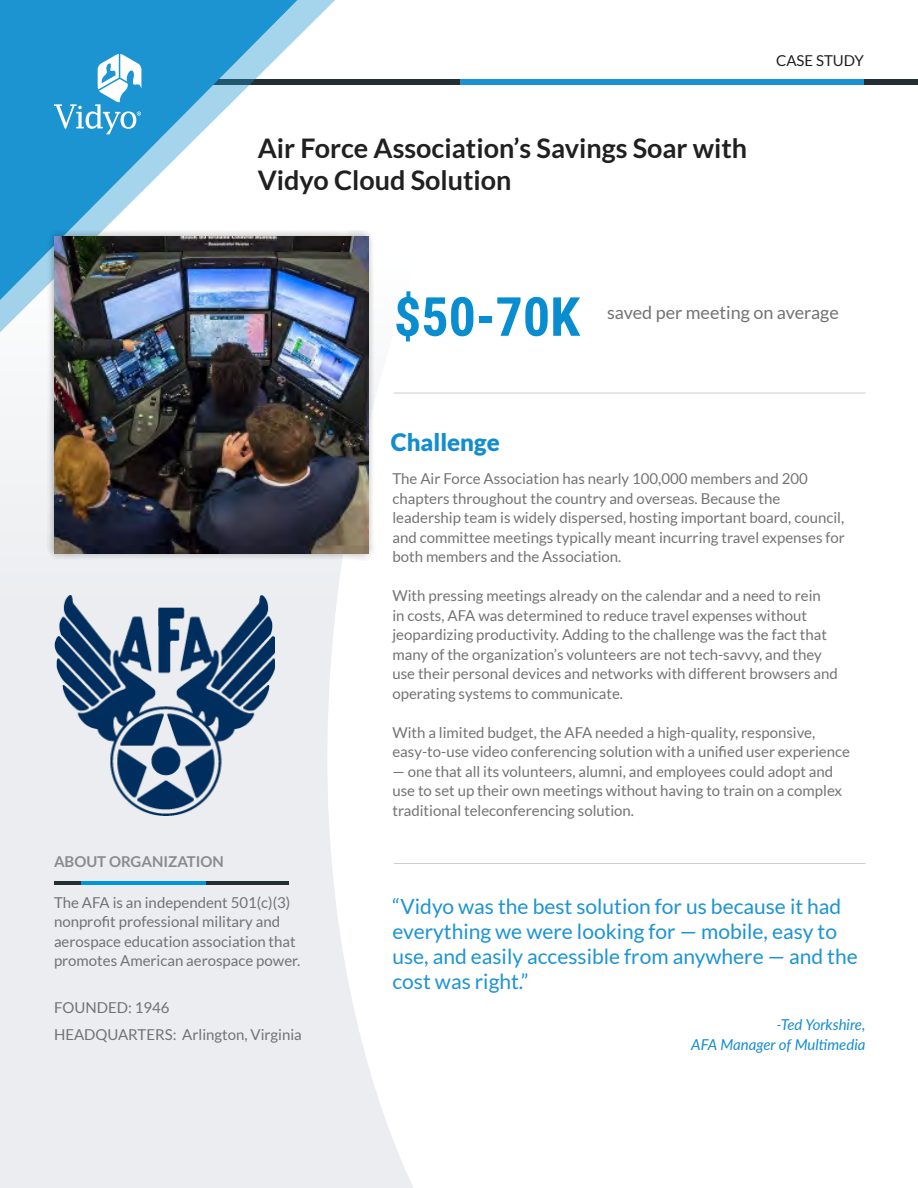
<style>
.page{position:relative;width:918px;height:1188px;background:#fff}
.page>*{position:absolute;margin:0;border:0;box-sizing:border-box;transform-origin:0 0}
.t1{font:700 54px "Roboto Condensed";color:#088dd0}
.t2{font:700 27px/32.4px "Lato";color:#202020}
.t3{font:900 24px "Lato";color:#148dcd}
.t4{font:21px/25.2px "Lato";color:#1c94d2}
.t5{font:18px "Lato";color:#737375}
.t6{font:15px/19.5px "Lato";color:#737375}
.t7{font:15px/19.5px "Lato";color:#727273}
.t8{font:italic 15px/19.5px "Lato";color:#148dcd;text-align:right}
.t9{font:700 15px "Lato";color:#727273}
.t10{font:15px "Lato";color:#202020}
</style>
<div class="page">
<div style="left:0;top:79px;width:918px;height:6px;background:#242f33"></div>
<div style="left:461px;top:79px;width:403px;height:6px;background:#1a91d1"></div>
<div style="left:0;top:413px;width:208px;height:775px;background:#ebedf0"></div>
<svg style="left:208px;top:392px;width:220px;height:796px;fill:#ebedf0"></svg>
<svg style="left:0;top:0;width:335px;height:333px"></svg>
<svg style="left:0;top:0;width:297px;height:300px;fill:#1c94d2"></svg>
<hr style="left:394px;top:863px;width:472px;height:1px;background:#ccc">
<svg style="left:54px;top:54px;width:87px;height:80px"></svg>
<hr style="left:54px;top:881px;width:235px;height:4px;background:#242f33">
<hr style="left:82px;top:881px;width:124px;height:4px;background:#0095da">
<div style="left:47px;top:230px;width:328px;height:330px;background:#000;opacity:.3"></div>
<img style="left:54px;top:237px;width:314px;height:317px">
<hr style="left:394px;top:393px;width:472px;height:1px;background:#ccc">
<img style="left:54px;top:595px;width:220px;height:221px">
<h2 class="t2" style="left:258px;top:131px;width:491px">Air Force Association’s Savings Soar with<br>Vidyo Cloud Solution</h2>
<p class="t10" style="left:776px;top:52px;width:89px">CASE STUDY</p>
<h1 class="t1" style="left:394px;top:279px;width:188px">$50-70K</h1>
<p class="t5" style="left:607px;top:303px;width:233px">saved per meeting on average</p>
<h3 class="t3" style="left:391px;top:429px;width:110px">Challenge</h3>
<p class="t9" style="left:54px;top:853px;width:171px">ABOUT ORGANIZATION</p>
<p class="t7" style="left:54px;top:893px;width:248px">The AFA is an independent 501(c)(3) nonprofit professional military and aerospace education association that promotes American aerospace power.</p>
<p class="t7" style="left:54px;top:994px;width:249px;line-height:27px">FOUNDED: 1946<br>HEADQUARTERS: Arlington, Virginia</p>
<p class="t6" style="left:392px;top:469px;width:454px">The Air Force Association has nearly 100,000 members and 200 chapters throughout the country and overseas. Because the leadership team is widely dispersed, hosting important board, council, and committee meetings typically meant incurring travel expenses for both members and the Association.</p>
<p class="t6" style="left:392px;top:586px;width:447px">With pressing meetings already on the calendar and a need to rein<br>in costs, AFA was determined to reduce travel expenses without jeopardizing productivity. Adding to the challenge was the fact that many of the organization’s volunteers are not tech-savvy, and they use their personal devices and networks with different browsers and operating systems to communicate.</p>
<p class="t6" style="left:392px;top:722px;width:459px">With a limited budget, the AFA needed a high-quality, responsive, easy-to-use video conferencing solution with a unified user experience</p>
<p class="t6" style="left:392px;top:761px;width:451px">— one that all its volunteers, alumni, and employees could adopt and use to set up their own meetings without having to train on a complex traditional teleconferencing solution.</p>
<h3 class="t4" style="left:392px;top:893px;width:467px">“Vidyo was the best solution for us because it had everything we were looking for — mobile, easy to use, and easily accessible from anywhere — and the cost was right.”</h3>
<p class="t8" style="left:691px;top:1014px;width:176px">-Ted Yorkshire,<br>AFA Manager of Multimedia</p>
</div>
